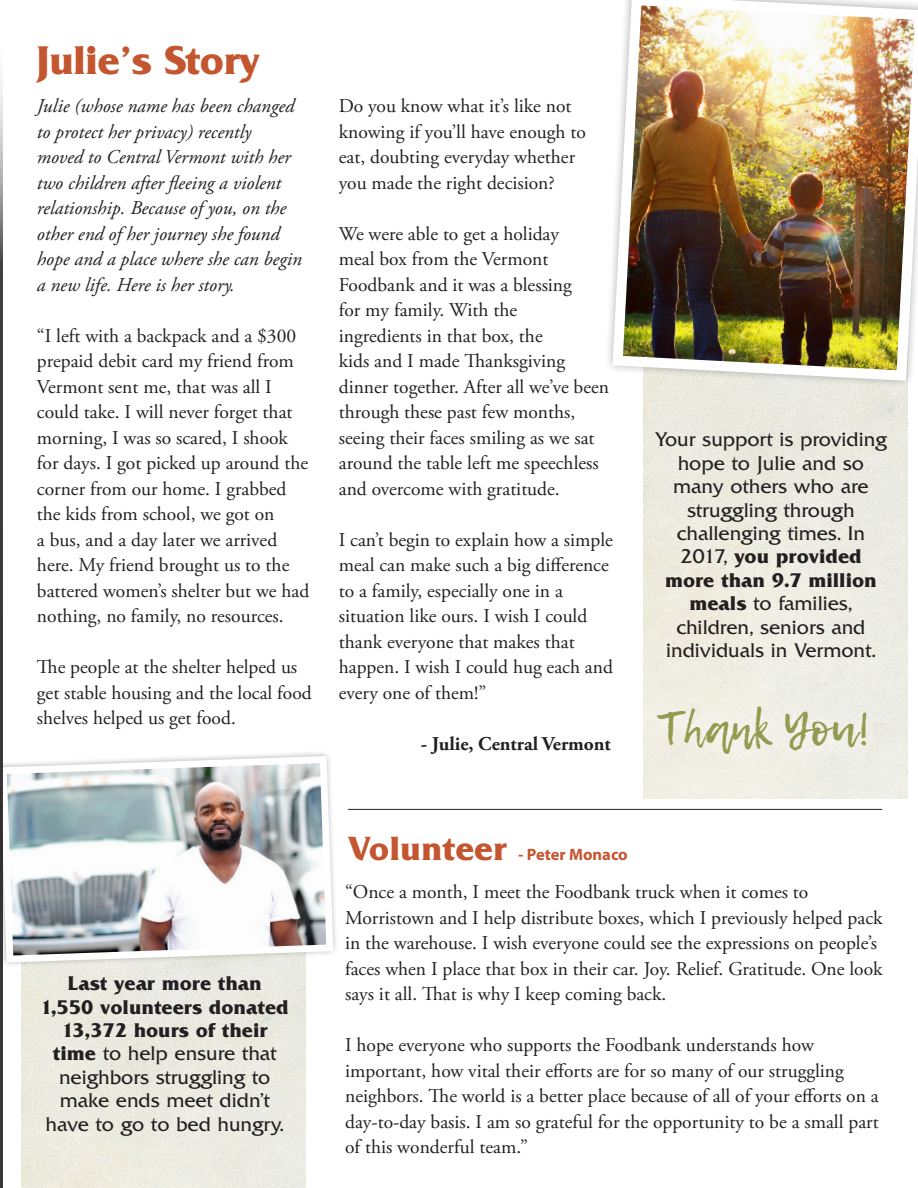
<style>
.page{position:relative;width:918px;height:1188px;background:#fff}
.page>*{position:absolute;margin:0;border:0;box-sizing:border-box;transform-origin:0 0}
.t1{font:46.35px "Lemon Tuesday";color:#939b50}
.t2{font:700 42px "Friz Quadrata";color:#c4562f}
.t3{font:19.5px/25.5px "Adobe Garamond Pro";color:#231f20}
.t4{font:19.5px/23.4px "Friz Quadrata SBOP";color:#231f20;text-align:center}
.t5{font:italic 19.5px/25.5px "Adobe Garamond Pro";color:#231f20}
.t6{font:700 19.5px "Adobe Garamond Pro";color:#231f20}
.t7{font:700 16.5px "Myriad Pro";color:#c4562f}
.s1{font-weight:700}
.s2{font-family:"Friz Quadrata SBOP";font-size:33px}
</style>
<div class="page">
<img style="left:644px;top:390px;width:263px;height:408px">
<svg style="left:643px;top:386px;width:265px;height:4px"></svg>
<img style="left:608px;top:0;width:310px;height:386px">
<img style="left:22px;top:969px;width:283px;height:219px">
<div style="left:640px;top:688px;width:246px;height:85px;background:#f0efe6"></div>
<svg style="left:21px;top:966px;width:285px;height:3px"></svg>
<img style="left:3px;top:753px;width:333px;height:213px">
<hr style="left:348px;top:809px;width:534px;height:1px;background:#231f20">
<svg style="left:0;top:79px;width:3px;height:1109px;background:#4e4b4c"></svg>
<h2 class="t2" style="left:37px;top:37px;width:224px">Julie’s Story</h2>
<p class="t5" style="left:37px;top:94px;width:267px">Julie (whose name has been changed to protect her privacy) recently moved to Central Vermont with her two children after fleeing a violent relationship. Because of you, on the other end of her journey she found hope and a place where she can begin a new life. Here is her story.</p>
<p class="t3" style="left:37px;top:324px;width:274px">“I left with a backpack and a $300 prepaid debit card my friend from<br>Vermont sent me, that was all I could take. I will never forget that morning, I was so scared, I shook for days. I got picked up around the corner from our home. I grabbed the kids from school, we got on<br>a bus, and a day later we arrived here. My friend brought us to the battered women’s shelter but we had nothing, no family, no resources.</p>
<p class="t3" style="left:37px;top:655px;width:276px">The people at the shelter helped us get stable housing and the local food shelves helped us get food.</p>
<p class="t3" style="left:339px;top:94px;width:249px">Do you know what it’s like not knowing if you’ll have enough to eat, doubting everyday whether you made the right decision?</p>
<p class="t3" style="left:339px;top:222px;width:272px">We were able to get a holiday<br>meal box from the Vermont<br>Foodbank and it was a blessing<br>for my family. With the<br>ingredients in that box, the<br>kids and I made Thanksgiving dinner together. After all we’ve been through these past few months, seeing their faces smiling as we sat around the table left me speechless and overcome with gratitude.</p>
<p class="t3" style="left:339px;top:528px;width:276px">I can’t begin to explain how a simple meal can make such a big difference to a family, especially one in a situation like ours. I wish I could thank everyone that makes that happen. I wish I could hug each and every one of them!”</p>
<p class="t6" style="left:421px;top:732px;width:191px">- Julie, Central Vermont</p>
<p class="t4" style="left:655px;top:428px;width:233px">Your support is providing hope to Julie and so many others who are struggling through challenging times. In<br>2017, <span class="s1">you provided more than 9.7 million meals</span> to families, children, seniors and individuals in Vermont.</p>
<h1 class="t1" style="left:658px;top:702px;width:214px">Thank You!</h1>
<p class="t4" style="left:41px;top:972px;width:250px"><span class="s1">Last year more than<br>1,550 volunteers donated<br>13,372 hours of their time</span> to help ensure that neighbors struggling to make ends meet didn’t have to go to bed hungry.</p>
<p class="t7" style="left:348px;top:844px;width:281px"><span class="s2">Volunteer</span> - Peter Monaco</p>
<p class="t3" style="left:345px;top:880px;width:539px">“Once a month, I meet the Foodbank truck when it comes to Morristown and I help distribute boxes, which I previously helped pack in the warehouse. I wish everyone could see the expressions on people’s faces when I place that box in their car. Joy. Relief. Gratitude. One look says it all. That is why I keep coming back.</p>
<p class="t3" style="left:345px;top:1033px;width:535px">I hope everyone who supports the Foodbank understands how important, how vital their efforts are for so many of our struggling neighbors. The world is a better place because of all of your efforts on a day-to-day basis. I am so grateful for the opportunity to be a small part of this wonderful team.”</p>
</div>
